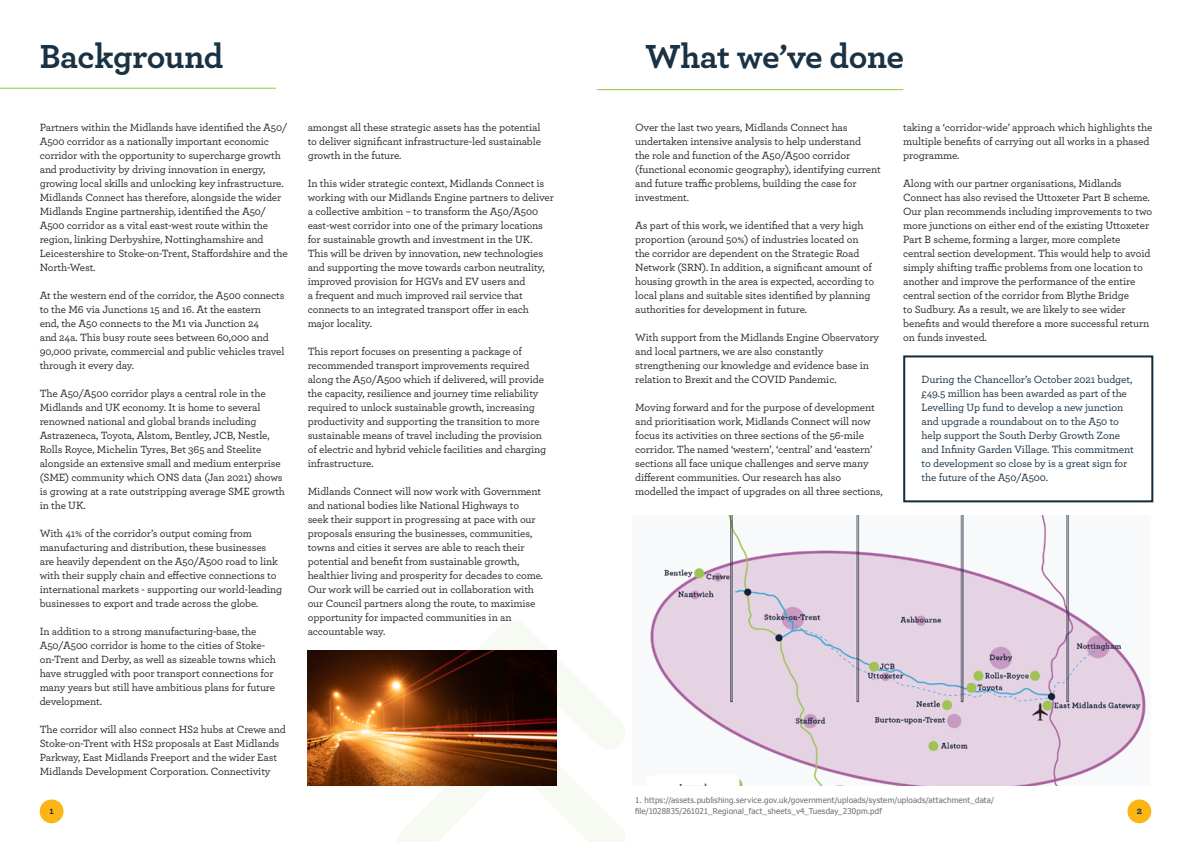
<style>
.page{position:relative;width:1191px;height:842px;background:#fff}
.page>*{position:absolute;margin:0;border:0;box-sizing:border-box;transform-origin:0 0}
.t1{font:700 35px "Archer";letter-spacing:-.015em;color:#1a3243}
.t2{font:500 11px/14px "Archer";letter-spacing:-.01em;color:#292829}
.t3{font:500 11px/14px "Archer";letter-spacing:-.01em;color:#1a3243}
.t4{font:700 10px "Archer";color:#0f2c3d}
.t5{font:8px/11px "Tahoma";letter-spacing:.02em;color:#6d6e71}
</style>
<div class="page">
<img style="left:656px;top:516px;width:490px;height:269px">
<svg style="left:478px;top:612px;width:178px;height:84px"></svg>
<svg style="left:397px;top:696px;width:228px;height:146px"></svg>
<hr style="left:0;top:88px;width:276px;height:1px;background:#92c83f">
<hr style="left:597px;top:89px;width:306px;height:1px;background:#92c83f">
<img style="left:308px;top:650px;width:249px;height:136px">
<div style="left:903px;top:355px;width:250px;height:147px;border:2px solid #0f2c3d"></div>
<div style="left:40px;top:799px;width:23px;height:24px;background:#fcb515;border-radius:50%"></div>
<div style="left:1127px;top:799px;width:24px;height:24px;background:#fcb515;border-radius:50%"></div>
<h1 class="t1" style="left:40px;top:28px;width:185px">Background</h1>
<p class="t2" style="left:40px;top:119px;width:250px">Partners within the Midlands have identified the A50/ A500 corridor as a nationally important economic corridor with the opportunity to supercharge growth and productivity by driving innovation in energy, growing local skills and unlocking key infrastructure.<br>Midlands Connect has therefore, alongside the wider Midlands Engine partnership, identified the A50/ A500 corridor as a vital east-west route within the region, linking Derbyshire, Nottinghamshire and Leicestershire to Stoke-on-Trent, Staffordshire and the North-West.</p>
<p class="t2" style="left:40px;top:287px;width:246px">At the western end of the corridor, the A500 connects to the M6 via Junctions 15 and 16. At the eastern<br>end, the A50 connects to the M1 via Junction 24<br>and 24a. This busy route sees between 60,000 and 90,000 private, commercial and public vehicles travel through it every day.</p>
<p class="t2" style="left:40px;top:385px;width:247px">The A50/A500 corridor plays a central role in the Midlands and UK economy. It is home to several renowned national and global brands including Astrazeneca, Toyota, Alstom, Bentley, JCB, Nestle, Rolls Royce, Michelin Tyres, Bet 365 and Steelite alongside an extensive small and medium enterprise (SME) community which ONS data (Jan 2021) shows is growing at a rate outstripping average SME growth in the UK.</p>
<p class="t2" style="left:40px;top:526px;width:244px">With 41% of the corridor’s output coming from manufacturing and distribution, these businesses are heavily dependent on the A50/A500 road to link with their supply chain and effective connections to international markets - supporting our world-leading businesses to export and trade across the globe.</p>
<p class="t2" style="left:40px;top:624px;width:238px">In addition to a strong manufacturing-base, the A50/A500 corridor is home to the cities of Stoke&shy;on-Trent and Derby, as well as sizeable towns which have struggled with poor transport connections for many years but still have ambitious plans for future development.</p>
<p class="t2" style="left:40px;top:722px;width:248px">The corridor will also connect HS2 hubs at Crewe and Stoke-on-Trent with HS2 proposals at East Midlands Parkway, East Midlands Freeport and the wider East Midlands Development Corporation. Connectivity</p>
<p class="t2" style="left:308px;top:119px;width:235px;text-align:justify">amongst all these strategic assets has the potential to deliver significant infrastructure-led sustainable growth in the future.</p>
<p class="t2" style="left:308px;top:175px;width:248px">In this wider strategic context, Midlands Connect is working with our Midlands Engine partners to deliver a collective ambition – to transform the A50/A500 east-west corridor into one of the primary locations for sustainable growth and investment in the UK.<br>This will be driven by innovation, new technologies and supporting the move towards carbon neutrality, improved provision for HGVs and EV users and<br>a frequent and much improved rail service that connects to an integrated transport offer in each major locality.</p>
<p class="t2" style="left:308px;top:343px;width:240px">This report focuses on presenting a package of recommended transport improvements required along the A50/A500 which if delivered, will provide the capacity, resilience and journey time reliability required to unlock sustainable growth, increasing productivity and supporting the transition to more sustainable means of travel including the provision of electric and hybrid vehicle facilities and charging infrastructure.</p>
<p class="t2" style="left:308px;top:483px;width:237px">Midlands Connect will now work with Government and national bodies like National Highways to<br>seek their support in progressing at pace with our proposals ensuring the businesses, communities, towns and cities it serves are able to reach their potential and benefit from sustainable growth, healthier living and prosperity for decades to come.<br>Our work will be carried out in collaboration with our Council partners along the route, to maximise opportunity for impacted communities in an accountable way.</p>
<h1 class="t1" style="left:645px;top:28px;width:260px">What we’ve done</h1>
<p class="t2" style="left:635px;top:119px;width:247px">Over the last two years, Midlands Connect has undertaken intensive analysis to help understand<br>the role and function of the A50/A500 corridor (functional economic geography), identifying current and future traffic problems, building the case for investment.</p>
<p class="t2" style="left:635px;top:217px;width:240px">As part of this work, we identified that a very high proportion (around 50%) of industries located on the corridor are dependent on the Strategic Road Network (SRN). In addition, a significant amount of housing growth in the area is expected, according to local plans and suitable sites identified by planning authorities for development in future.</p>
<p class="t2" style="left:635px;top:329px;width:245px">With support from the Midlands Engine Observatory and local partners, we are also constantly strengthening our knowledge and evidence base in relation to Brexit and the COVID Pandemic.</p>
<p class="t2" style="left:635px;top:399px;width:249px">Moving forward and for the purpose of development and prioritisation work, Midlands Connect will now focus its activities on three sections of the 56-mile corridor. The named ‘western’, ‘central’ and ‘eastern’ sections all face unique challenges and serve many different communities. Our research has also modelled the impact of upgrades on all three sections,</p>
<p class="t2" style="left:903px;top:119px;width:251px">taking a ‘corridor-wide’ approach which highlights the multiple benefits of carrying out all works in a phased programme.</p>
<p class="t2" style="left:903px;top:175px;width:251px">Along with our partner organisations, Midlands Connect has also revised the Uttoxeter Part B scheme.<br>Our plan recommends including improvements to two more junctions on either end of the existing Uttoxeter Part B scheme, forming a larger, more complete central section development. This would help to avoid simply shifting traffic problems from one location to another and improve the performance of the entire central section of the corridor from Blythe Bridge<br>to Sudbury. As a result, we are likely to see wider benefits and would therefore a more successful return on funds invested.</p>
<p class="t3" style="left:921px;top:371px;width:214px">During the Chancellor’s October 2021 budget, £49.5 million has been awarded as part of the Levelling Up fund to develop a new junction and upgrade a roundabout on to the A50 to help support the South Derby Growth Zone and Infinity Garden Village. This commitment to development so close by is a great sign for the future of the A50/A500.</p>
<p class="t5" style="left:635px;top:794px;width:360px">1. https://assets.publishing.service.gov.uk/government/uploads/system/uploads/attachment_data/ file/1028835/261021_Regional_fact_sheets_v4_Tuesday_230pm.pdf</p>
<p class="t4" style="left:49px;top:803px;width:6px">1</p>
<p class="t4" style="left:1136px;top:803px;width:7px">2</p>
</div>
